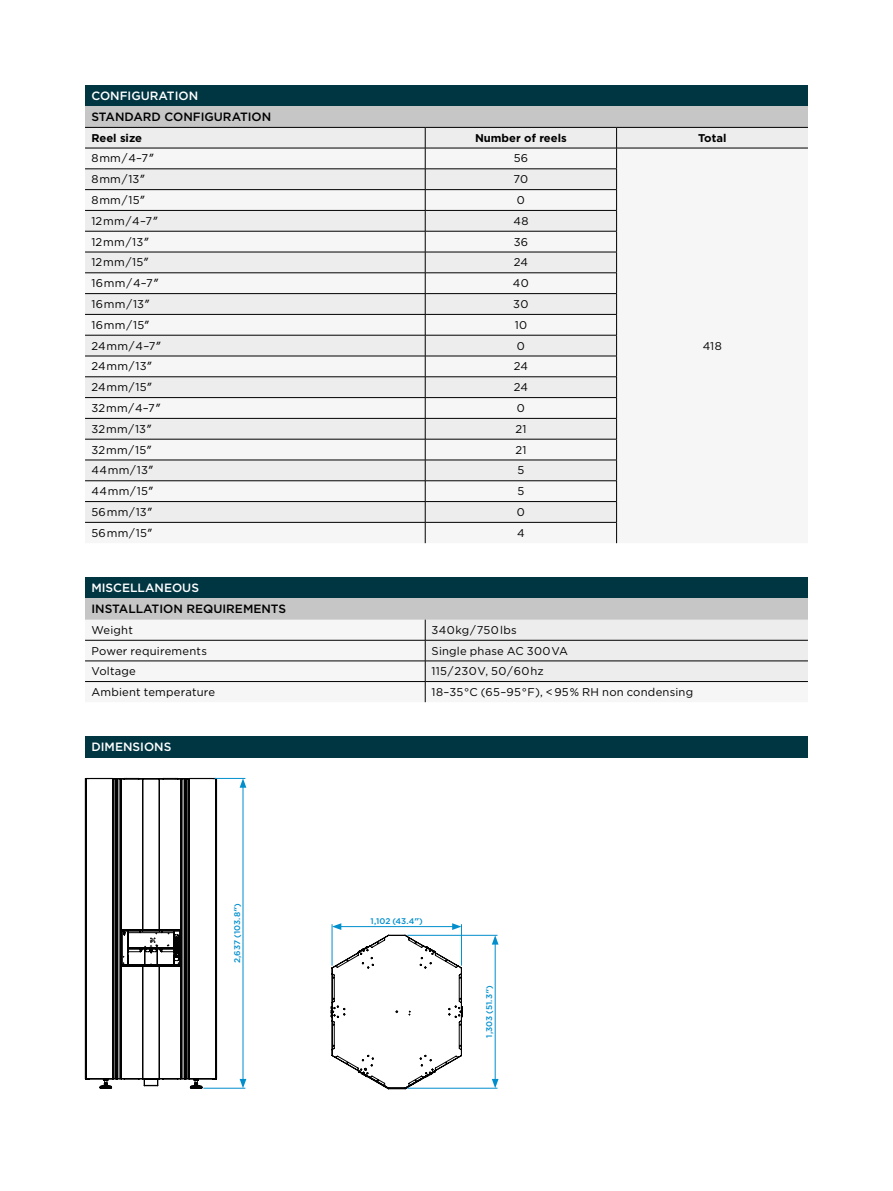
<style>
.page{position:relative;width:893px;height:1191px;background:#fff}
.page>*{position:absolute;margin:0;border:0;box-sizing:border-box;transform-origin:0 0}
.t1{font:500 12px "Gotham";color:#000}
.t2{font:500 12px "Gotham";color:#fff}
.t3{font:11.25px "Gotham";letter-spacing:.02em;color:#000}
.t4{font:700 11.25px "Gotham";color:#000}
.t5{font:500 8.25px "Gotham";color:#008ecc}
.s1{font-family:"Helvetica Neue"}
.s2{font-family:"Helvetica Neue";font-weight:700}
</style>
<div class="page">
<div style="left:85px;top:85px;width:723px;height:21px;background:#003542"></div>
<div style="left:85px;top:106px;width:723px;height:21px;background:#c6c6c6"></div>
<div style="left:85px;top:128px;width:723px;height:20px;background:#ededed"></div>
<svg style="left:85px;top:149px;width:533px;height:394px"></svg>
<hr style="left:85px;top:148px;width:340px;height:1px;background:#000">
<hr style="left:425px;top:148px;width:192px;height:1px;background:#000">
<hr style="left:617px;top:148px;width:191px;height:1px;background:#000">
<hr style="left:85px;top:169px;width:340px;height:1px;background:#000">
<hr style="left:425px;top:169px;width:192px;height:1px;background:#000">
<hr style="left:85px;top:189px;width:340px;height:1px;background:#000">
<hr style="left:425px;top:189px;width:192px;height:1px;background:#000">
<hr style="left:85px;top:210px;width:340px;height:1px;background:#000">
<hr style="left:425px;top:210px;width:192px;height:1px;background:#000">
<hr style="left:85px;top:231px;width:340px;height:1px;background:#000">
<hr style="left:425px;top:231px;width:192px;height:1px;background:#000">
<hr style="left:85px;top:252px;width:340px;height:1px;background:#000">
<hr style="left:425px;top:252px;width:192px;height:1px;background:#000">
<hr style="left:85px;top:272px;width:340px;height:1px;background:#000">
<hr style="left:425px;top:272px;width:192px;height:1px;background:#000">
<hr style="left:85px;top:293px;width:340px;height:1px;background:#000">
<hr style="left:425px;top:293px;width:192px;height:1px;background:#000">
<hr style="left:85px;top:314px;width:340px;height:1px;background:#000">
<hr style="left:425px;top:314px;width:192px;height:1px;background:#000">
<hr style="left:85px;top:335px;width:340px;height:1px;background:#000">
<hr style="left:425px;top:335px;width:192px;height:1px;background:#000">
<hr style="left:85px;top:356px;width:340px;height:1px;background:#000">
<hr style="left:425px;top:356px;width:192px;height:1px;background:#000">
<hr style="left:85px;top:376px;width:340px;height:1px;background:#000">
<hr style="left:425px;top:376px;width:192px;height:1px;background:#000">
<hr style="left:85px;top:397px;width:340px;height:1px;background:#000">
<hr style="left:425px;top:397px;width:192px;height:1px;background:#000">
<hr style="left:85px;top:418px;width:340px;height:1px;background:#000">
<hr style="left:425px;top:418px;width:192px;height:1px;background:#000">
<hr style="left:85px;top:439px;width:340px;height:1px;background:#000">
<hr style="left:425px;top:439px;width:192px;height:1px;background:#000">
<hr style="left:85px;top:460px;width:340px;height:1px;background:#000">
<hr style="left:425px;top:460px;width:192px;height:1px;background:#000">
<hr style="left:85px;top:480px;width:340px;height:1px;background:#000">
<hr style="left:425px;top:480px;width:192px;height:1px;background:#000">
<hr style="left:85px;top:501px;width:340px;height:1px;background:#000">
<hr style="left:425px;top:501px;width:192px;height:1px;background:#000">
<hr style="left:85px;top:522px;width:340px;height:1px;background:#000">
<hr style="left:425px;top:522px;width:192px;height:1px;background:#000">
<svg style="left:425px;top:128px;width:1px;height:415px"></svg>
<svg style="left:616px;top:128px;width:1px;height:415px"></svg>
<hr style="left:85px;top:127px;width:340px;height:1px;background:#000">
<hr style="left:425px;top:127px;width:192px;height:1px;background:#000">
<hr style="left:617px;top:127px;width:191px;height:1px;background:#000">
<div style="left:85px;top:577px;width:723px;height:21px;background:#003542"></div>
<div style="left:85px;top:598px;width:723px;height:21px;background:#c6c6c6"></div>
<div style="left:85px;top:619px;width:340px;height:83px;background:#f6f6f6"></div>
<svg style="left:425px;top:619px;width:383px;height:83px"></svg>
<hr style="left:85px;top:640px;width:340px;height:1px;background:#000">
<hr style="left:425px;top:640px;width:383px;height:1px;background:#000">
<hr style="left:85px;top:660px;width:340px;height:1px;background:#000">
<hr style="left:425px;top:660px;width:383px;height:1px;background:#000">
<hr style="left:85px;top:681px;width:340px;height:1px;background:#000">
<hr style="left:425px;top:681px;width:383px;height:1px;background:#000">
<div style="left:85px;top:736px;width:723px;height:21px;background:#003542"></div>
<svg style="left:85px;top:777px;width:132px;height:312px"></svg>
<hr style="left:215px;top:778px;width:30px;height:1px;background:#008ecc">
<hr style="left:203px;top:1088px;width:42px;height:1px;background:#008ecc">
<hr style="left:243px;top:785px;width:1px;height:296px;background:#008ecc">
<svg style="left:240px;top:1079px;width:6px;height:9px"></svg>
<svg style="left:240px;top:778px;width:6px;height:9px"></svg>
<hr style="left:407px;top:935px;width:90px;height:1px;background:#008ecc">
<hr style="left:407px;top:1088px;width:90px;height:1px;background:#008ecc">
<hr style="left:495px;top:942px;width:1px;height:139px;background:#008ecc">
<svg style="left:492px;top:935px;width:7px;height:9px"></svg>
<svg style="left:492px;top:1079px;width:7px;height:9px"></svg>
<svg style="left:330px;top:923px;width:133px;height:166px"></svg>
<p class="t2" style="left:91px;top:88px;width:108px">CONFIGURATION</p>
<p class="t1" style="left:91px;top:109px;width:181px">STANDARD CONFIGURATION</p>
<p class="t4" style="left:91px;top:130px;width:52px">Reel size</p>
<p class="t4" style="left:475px;top:130px;width:93px">Number of reels</p>
<p class="t4" style="left:698px;top:130px;width:30px">Total</p>
<p class="t3" style="left:91px;top:151px;width:64px">8 mm / 4–7<span class="s1">″</span></p>
<p class="t3" style="left:514px;top:151px;width:16px">56</p>
<p class="t3" style="left:91px;top:172px;width:55px">8 mm / 13<span class="s1">″</span></p>
<p class="t3" style="left:514px;top:172px;width:16px">70</p>
<p class="t3" style="left:91px;top:193px;width:55px">8 mm / 15<span class="s1">″</span></p>
<p class="t3" style="left:517px;top:193px;width:10px">0</p>
<p class="t3" style="left:91px;top:214px;width:68px">12 mm / 4–7<span class="s1">″</span></p>
<p class="t3" style="left:513px;top:214px;width:17px">48</p>
<p class="t3" style="left:91px;top:234px;width:59px">12 mm / 13<span class="s1">″</span></p>
<p class="t3" style="left:514px;top:234px;width:16px">36</p>
<p class="t3" style="left:91px;top:255px;width:59px">12 mm / 15<span class="s1">″</span></p>
<p class="t3" style="left:514px;top:255px;width:16px">24</p>
<p class="t3" style="left:91px;top:276px;width:69px">16 mm / 4–7<span class="s1">″</span></p>
<p class="t3" style="left:513px;top:276px;width:17px">40</p>
<p class="t3" style="left:91px;top:297px;width:60px">16 mm / 13<span class="s1">″</span></p>
<p class="t3" style="left:513px;top:297px;width:17px">30</p>
<p class="t3" style="left:91px;top:318px;width:60px">16 mm / 15<span class="s1">″</span></p>
<p class="t3" style="left:515px;top:317px;width:14px">10</p>
<p class="t3" style="left:91px;top:338px;width:72px">24 mm / 4–7<span class="s1">″</span></p>
<p class="t3" style="left:517px;top:338px;width:10px">0</p>
<p class="t3" style="left:91px;top:359px;width:63px">24 mm / 13<span class="s1">″</span></p>
<p class="t3" style="left:514px;top:359px;width:16px">24</p>
<p class="t3" style="left:91px;top:380px;width:62px">24 mm / 15<span class="s1">″</span></p>
<p class="t3" style="left:514px;top:380px;width:16px">24</p>
<p class="t3" style="left:91px;top:401px;width:71px">32 mm / 4–7<span class="s1">″</span></p>
<p class="t3" style="left:517px;top:401px;width:10px">0</p>
<p class="t3" style="left:91px;top:421px;width:62px">32 mm / 13<span class="s1">″</span></p>
<p class="t3" style="left:515px;top:421px;width:13px">21</p>
<p class="t3" style="left:91px;top:442px;width:62px">32 mm / 15<span class="s1">″</span></p>
<p class="t3" style="left:515px;top:442px;width:13px">21</p>
<p class="t3" style="left:91px;top:463px;width:64px">44 mm / 13<span class="s1">″</span></p>
<p class="t3" style="left:517px;top:463px;width:8px">5</p>
<p class="t3" style="left:91px;top:484px;width:64px">44 mm / 15<span class="s1">″</span></p>
<p class="t3" style="left:517px;top:484px;width:8px">5</p>
<p class="t3" style="left:91px;top:505px;width:63px">56 mm / 13<span class="s1">″</span></p>
<p class="t3" style="left:517px;top:505px;width:10px">0</p>
<p class="t3" style="left:91px;top:525px;width:63px">56 mm / 15<span class="s1">″</span></p>
<p class="t3" style="left:517px;top:525px;width:9px">4</p>
<p class="t3" style="left:703px;top:338px;width:21px">418</p>
<p class="t2" style="left:91px;top:580px;width:109px">MISCELLANEOUS</p>
<p class="t1" style="left:91px;top:601px;width:196px">INSTALLATION REQUIREMENTS</p>
<p class="t3" style="left:91px;top:622px;width:43px">Weight</p>
<p class="t3" style="left:432px;top:622px;width:87px">340 kg / 750 lbs</p>
<p class="t3" style="left:91px;top:643px;width:117px">Power requirements</p>
<p class="t3" style="left:432px;top:643px;width:138px">Single phase AC 300 VA</p>
<p class="t3" style="left:91px;top:664px;width:46px">Voltage</p>
<p class="t3" style="left:432px;top:664px;width:113px">115 / 230 V, 50 / 60 hz</p>
<p class="t3" style="left:91px;top:684px;width:125px">Ambient temperature</p>
<p class="t3" style="left:432px;top:684px;width:263px">18–35 °C (65–95 °F), &lt; 95 % RH non condensing</p>
<p class="t2" style="left:91px;top:739px;width:81px">DIMENSIONS</p>
<p class="t5" style="left:232px;top:963px;width:61px;rotate:-90deg">2,637 (103.8<span class="s2">″</span>)</p>
<p class="t5" style="left:371px;top:915px;width:54px">1,102 (43.4<span class="s2">″</span>)</p>
<p class="t5" style="left:484px;top:1038px;width:54px;rotate:-90deg">1,303 (51.3<span class="s2">″</span>)</p>
</div>
